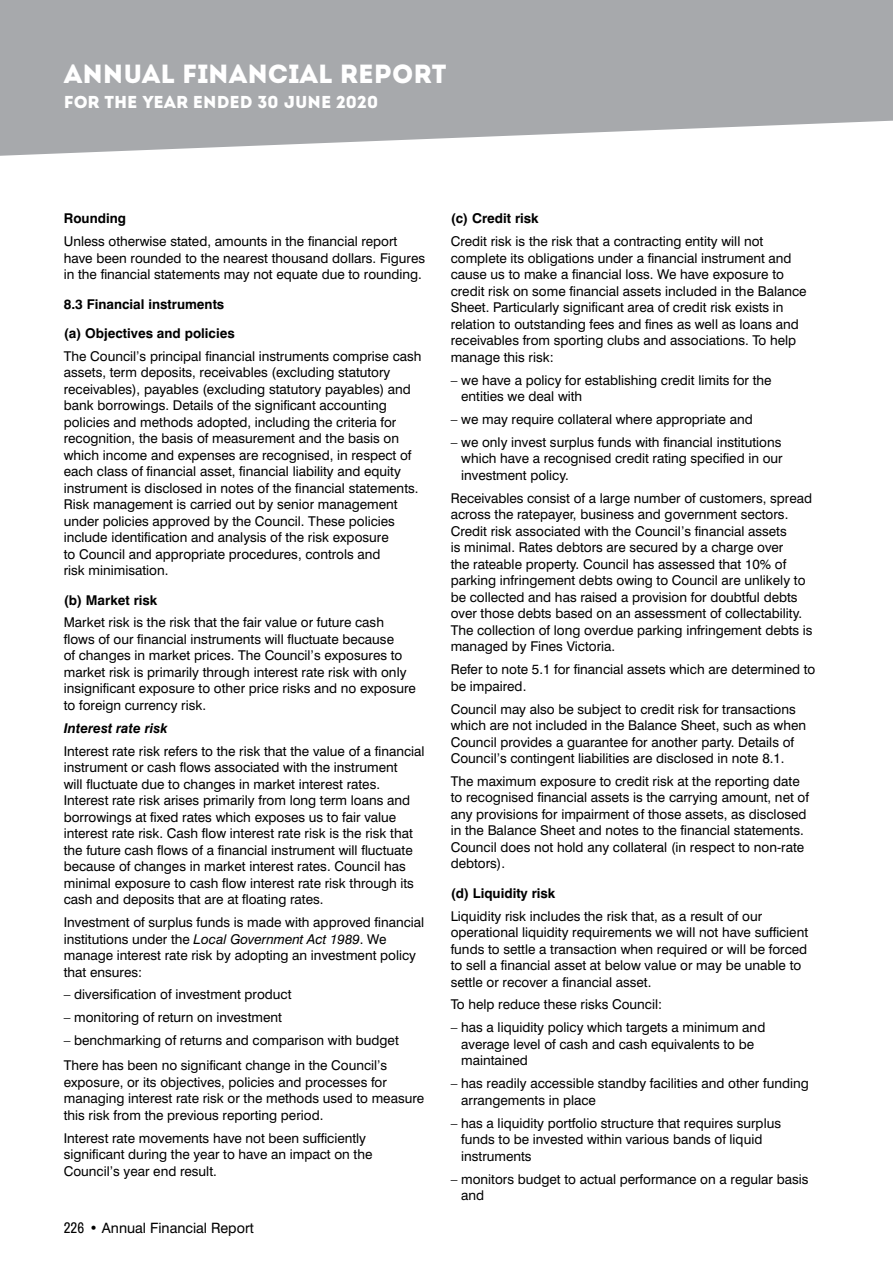
<style>
.page{position:relative;width:893px;height:1263px;background:#fff}
.page>*{position:absolute;margin:0;border:0;box-sizing:border-box;transform-origin:0 0}
.t1{font:26.25px "Intro";color:#fff}
.t2{font:17.25px "Intro";color:#fff}
.t3{font:14.25px "Swiss 721 BT";color:#000}
.t4{font:13.5px/16.5px "Swiss 721 BT";color:#000}
.t5{font:700 13.5px/29.2px "Swiss 721 BT";color:#000}
.t6{font:italic 700 13.5px "Swiss 721 BT";color:#000}
.s1{font-style:italic}
.s2{font-family:"Archivo Narrow";font-size:15px}
</style>
<div class="page">
<svg style="left:0;top:0;width:893px;height:156px;fill:#a7a9ac"></svg>
<h1 class="t1" style="left:64px;top:59px;width:384px">ANNUAL FINANCIAL REPORT</h1>
<p class="t2" style="left:64px;top:92px;width:316px">FOR THE YEAR ENDED 30 JUNE 2020</p>
<p class="t5" style="left:64px;top:204px;width:64px">Rounding</p>
<p class="t4" style="left:64px;top:233px;width:363px">Unless otherwise stated, amounts in the financial report have been rounded to the nearest thousand dollars. Figures in the financial statements may not equate due to rounding.</p>
<p class="t5" style="left:64px;top:289px;width:172px">8.3 Financial instruments (a) Objectives and policies</p>
<p class="t4" style="left:64px;top:348px;width:359px">The Council’s principal financial instruments comprise cash assets, term deposits, receivables (excluding statutory receivables), payables (excluding statutory payables) and bank borrowings. Details of the significant accounting policies and methods adopted, including the criteria for recognition, the basis of measurement and the basis on which income and expenses are recognised, in respect of each class of financial asset, financial liability and equity instrument is disclosed in notes of the financial statements.<br>Risk management is carried out by senior management under policies approved by the Council. These policies include identification and analysis of the risk exposure<br>to Council and appropriate procedures, controls and<br>risk minimisation.</p>
<p class="t5" style="left:64px;top:585px;width:95px">(b) Market risk</p>
<p class="t4" style="left:64px;top:614px;width:354px">Market risk is the risk that the fair value or future cash flows of our financial instruments will fluctuate because<br>of changes in market prices. The Council’s exposures to market risk is primarily through interest rate risk with only insignificant exposure to other price risks and no exposure to foreign currency risk.</p>
<p class="t6" style="left:64px;top:720px;width:105px">Interest rate risk</p>
<p class="t4" style="left:64px;top:742px;width:362px">Interest rate risk refers to the risk that the value of a financial instrument or cash flows associated with the instrument<br>will fluctuate due to changes in market interest rates.<br>Interest rate risk arises primarily from long term loans and borrowings at fixed rates which exposes us to fair value interest rate risk. Cash flow interest rate risk is the risk that the future cash flows of a financial instrument will fluctuate because of changes in market interest rates. Council has minimal exposure to cash flow interest rate risk through its cash and deposits that are at floating rates.</p>
<p class="t4" style="left:64px;top:914px;width:362px">Investment of surplus funds is made with approved financial institutions under the <span class="s1">Local Government Act 1989</span>. We manage interest rate risk by adopting an investment policy that ensures:</p>
<p class="t4" style="left:64px;top:986px;width:229px">– diversification of investment product</p>
<p class="t4" style="left:64px;top:1009px;width:220px">– monitoring of return on investment</p>
<p class="t4" style="left:64px;top:1028px;width:337px;line-height:25px">– benchmarking of returns and comparison with budget<br>There has been no significant change in the Council’s</p>
<p class="t4" style="left:64px;top:1073px;width:362px">exposure, or its objectives, policies and processes for managing interest rate risk or the methods used to measure this risk from the previous reporting period.</p>
<p class="t4" style="left:64px;top:1129px;width:310px">Interest rate movements have not been sufficiently significant during the year to have an impact on the<br>Council’s year end result.</p>
<p class="t3" style="left:64px;top:1219px;width:192px"><span class="s2">226</span> • Annual Financial Report</p>
<p class="t5" style="left:451px;top:204px;width:89px">(c) Credit risk</p>
<p class="t4" style="left:451px;top:233px;width:357px">Credit risk is the risk that a contracting entity will not complete its obligations under a financial instrument and cause us to make a financial loss. We have exposure to credit risk on some financial assets included in the Balance Sheet. Particularly significant area of credit risk exists in relation to outstanding fees and fines as well as loans and receivables from sporting clubs and associations. To help manage this risk:</p>
<p class="t4" style="left:461px;top:371px;width:312px;text-indent:-10px">– we have a policy for establishing credit limits for the entities we deal with</p>
<p class="t4" style="left:451px;top:411px;width:303px">– we may require collateral where appropriate and</p>
<p class="t4" style="left:461px;top:434px;width:323px;text-align:justify;text-indent:-10px">– we only invest surplus funds with financial institutions which have a recognised credit rating specified in our investment policy.</p>
<p class="t4" style="left:451px;top:490px;width:363px">Receivables consist of a large number of customers, spread across the ratepayer, business and government sectors.<br>Credit risk associated with the Council’s financial assets<br>is minimal. Rates debtors are secured by a charge over<br>the rateable property. Council has assessed that 10% of parking infringement debts owing to Council are unlikely to be collected and has raised a provision for doubtful debts over those debts based on an assessment of collectability.<br>The collection of long overdue parking infringement debts is managed by Fines Victoria.</p>
<p class="t4" style="left:451px;top:661px;width:366px">Refer to note 5.1 for financial assets which are determined to be impaired.</p>
<p class="t4" style="left:451px;top:700px;width:357px">Council may also be subject to credit risk for transactions which are not included in the Balance Sheet, such as when Council provides a guarantee for another party. Details of Council’s contingent liabilities are disclosed in note 8.1.</p>
<p class="t4" style="left:451px;top:773px;width:360px">The maximum exposure to credit risk at the reporting date to recognised financial assets is the carrying amount, net of any provisions for impairment of those assets, as disclosed in the Balance Sheet and notes to the financial statements.<br>Council does not hold any collateral (in respect to non-rate debtors).</p>
<p class="t5" style="left:451px;top:878px;width:106px">(d) Liquidity risk</p>
<p class="t4" style="left:451px;top:907px;width:359px">Liquidity risk includes the risk that, as a result of our operational liquidity requirements we will not have sufficient funds to settle a transaction when required or will be forced to sell a financial asset at below value or may be unable to settle or recover a financial asset.</p>
<p class="t4" style="left:451px;top:996px;width:213px">To help reduce these risks Council:</p>
<p class="t4" style="left:461px;top:1019px;width:306px;text-indent:-10px">– has a liquidity policy which targets a minimum and average level of cash and cash equivalents to be maintained</p>
<p class="t4" style="left:461px;top:1075px;width:349px;text-indent:-10px">– has readily accessible standby facilities and other funding arrangements in place</p>
<p class="t4" style="left:461px;top:1114px;width:321px;text-indent:-10px">– has a liquidity portfolio structure that requires surplus funds to be invested within various bands of liquid instruments</p>
<p class="t4" style="left:461px;top:1170px;width:349px;text-indent:-10px">– monitors budget to actual performance on a regular basis and</p>
</div>
